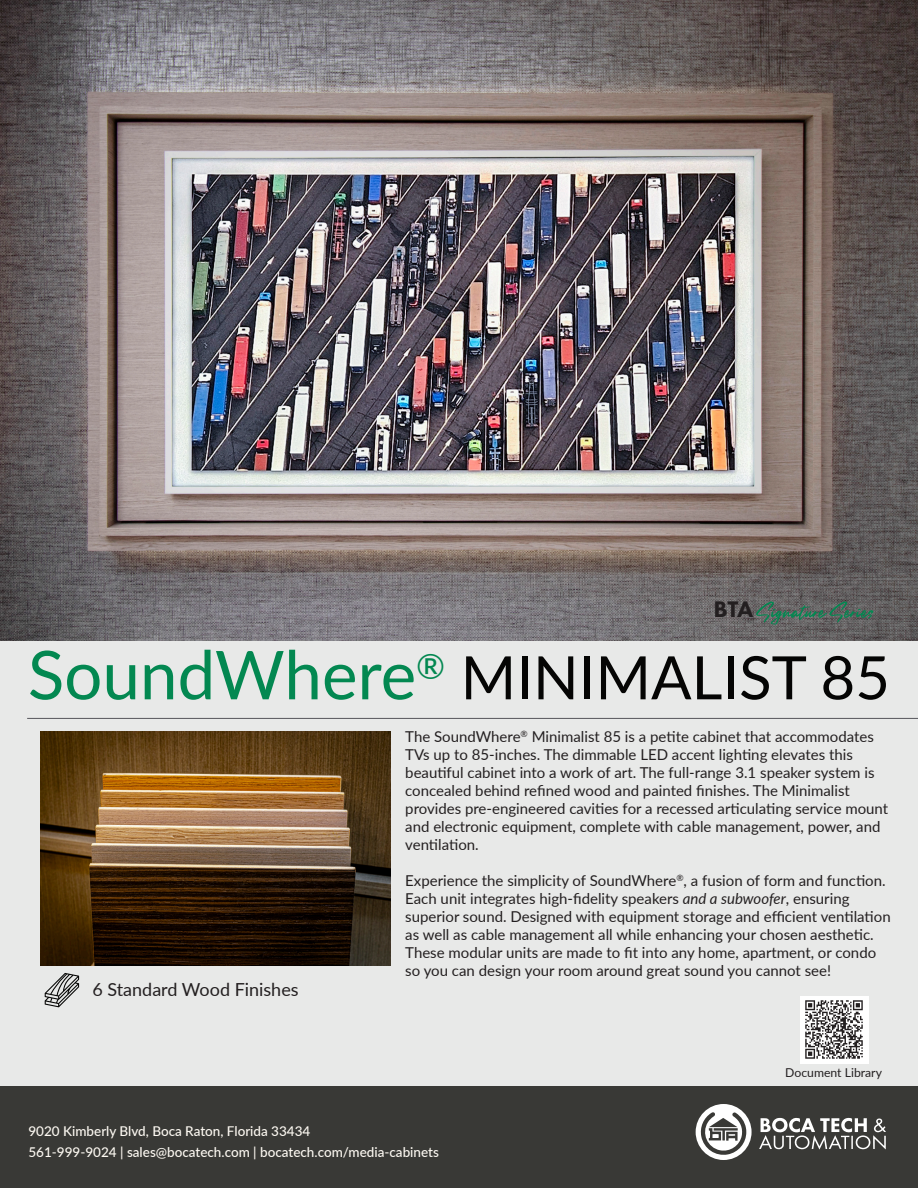
<style>
.page{position:relative;width:918px;height:1188px;background:#fff}
.page>*{position:absolute;margin:0;border:0;box-sizing:border-box;transform-origin:0 0}
.t1{font:59.85px "Lato";color:#050504}
.t2{font:800 23.4px "Futura PT";color:#231f20}
.t3{font:18px "Lato";color:#231f20}
.t4{font:15px/18px "Lato";color:#231f20}
.t5{font:500 13.5px/21px "Lato";color:#fdf9f2}
.t6{font:12.15px "Lato";color:#231f20}
.s1{font-size:67.35px;color:#038851}
.s2{font-style:italic}
</style>
<div class="page">
<div style="left:0;top:0;width:917px;height:1188px;background:#e8e9e8"></div>
<img style="left:0;top:0;width:918px;height:641px">
<svg style="left:756px;top:601px;width:117px;height:24px;background:#566a61"></svg>
<div style="left:0;top:1087px;width:918px;height:101px;background:#393936"></div>
<svg style="left:759px;top:1118px;width:127px;height:32px"></svg>
<svg style="left:696px;top:1104px;width:56px;height:56px"></svg>
<hr style="left:27px;top:718px;width:891px;height:1px;background:#55555b">
<img style="left:40px;top:732px;width:351px;height:234px">
<svg style="left:45px;top:973px;width:34px;height:34px"></svg>
<div style="left:800px;top:996px;width:68px;height:68px;background:#fff"></div>
<img style="left:805px;top:1000px;width:58px;height:59px">
<h2 class="t2" style="left:713px;top:595px;width:42px">BTA</h2>
<h1 class="t1" style="left:28px;top:635px;width:864px"><span class="s1">SoundWhere</span><sup>®</sup> MINIMALIST 85</h1>
<p class="t3" style="left:92px;top:976px;width:208px">6 Standard Wood Finishes</p>
<p class="t4" style="left:405px;top:727px;width:484px">The SoundWhere<sup>®</sup> Minimalist 85 is a petite cabinet that accommodates TVs up to 85-inches. The dimmable LED accent lighting elevates this beautiful cabinet into a work of art. The full-range 3.1 speaker system is concealed behind refined wood and painted finishes. The Minimalist provides pre-engineered cavities for a recessed articulating service mount and electronic equipment, complete with cable management, power, and ventilation.</p>
<p class="t4" style="left:405px;top:871px;width:487px">Experience the simplicity of SoundWhere<sup>®</sup>, a fusion of form and function.<br>Each unit integrates high-fidelity speakers <span class="s2">and a subwoofer</span>, ensuring superior sound. Designed with equipment storage and efficient ventilation as well as cable management all while enhancing your chosen aesthetic.<br>These modular units are made to fit into any home, apartment, or condo so you can design your room around great sound you cannot see!</p>
<p class="t6" style="left:785px;top:1064px;width:98px">Document Library</p>
<p class="t5" style="left:28px;top:1120px;width:412px">9020 Kimberly Blvd, Boca Raton, Florida 33434<br>561-999-9024 | sales@bocatech.com | bocatech.com/media-cabinets</p>
</div>
